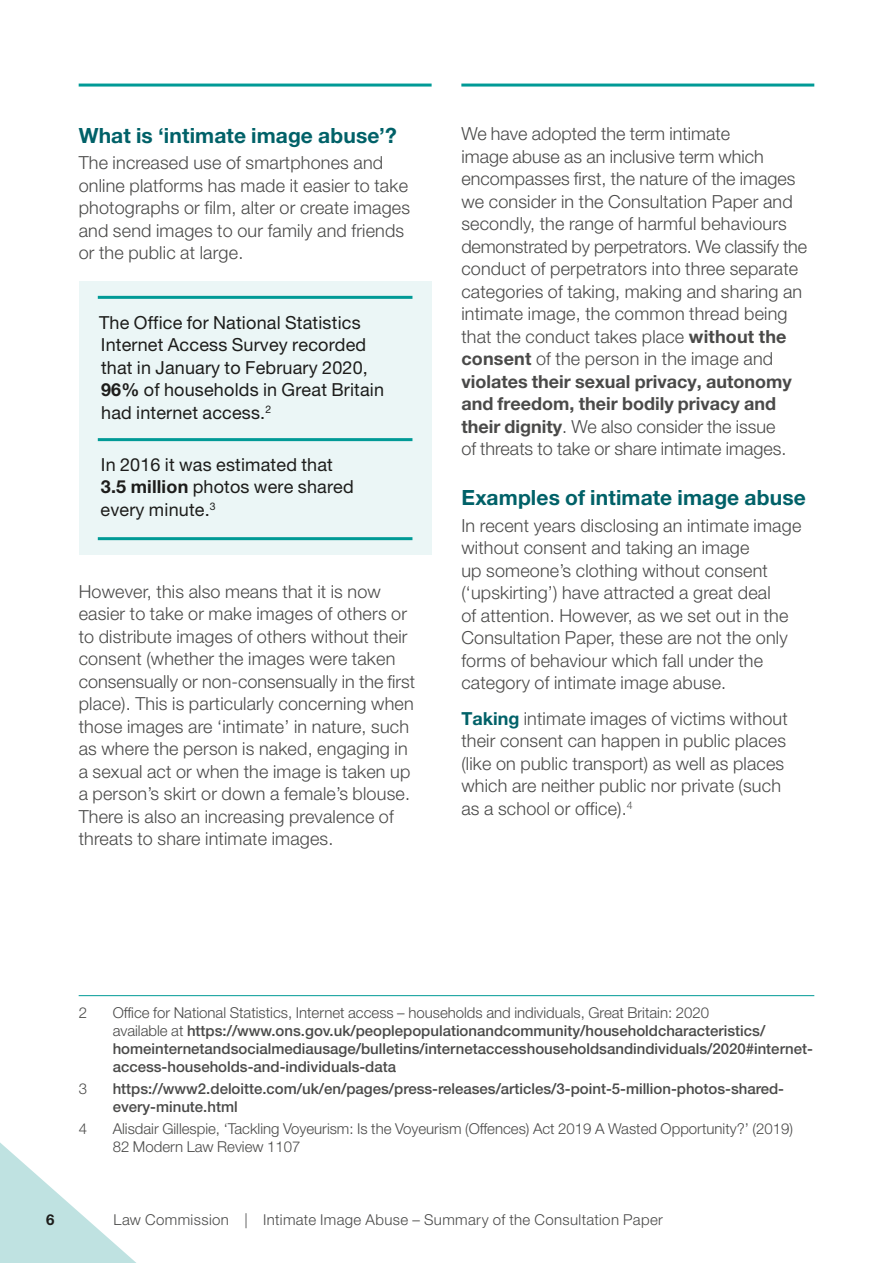
<style>
.page{position:relative;width:893px;height:1263px;background:#fff}
.page>*{position:absolute;margin:0;border:0;box-sizing:border-box;transform-origin:0 0}
.t1{font:700 21px "Helvetica Neue LT Pro";letter-spacing:.005em;color:#006168}
.t2{font:300 18px/22.5px "Helvetica Neue LT Pro";letter-spacing:.01em;color:#4a4a49}
.t3{font:18px/22.5px "Helvetica Neue LT Pro";letter-spacing:.01em;color:#1d1d1b}
.t4{font:500 15px/18px "Helvetica Neue LT Pro";color:#4a4a49}
.t5{font:300 15px/18px "Helvetica Neue LT Pro";color:#4a4a49}
.t6{font:300 15px "Helvetica Neue LT Pro";letter-spacing:.025em;color:#4a4a49}
.t7{font:700 15px "Helvetica Neue LT Pro";color:#1d1d1b}
.s1{font-weight:700}
.s2{font-weight:700;color:#006168}
.s3{font-weight:300}
</style>
<div class="page">
<div style="left:79px;top:282px;width:353px;height:161px;background:#ebf6f6"></div>
<hr style="left:98px;top:296px;width:314px;height:3px;background:#009a96">
<div style="left:79px;top:439px;width:353px;height:116px;background:#ebf6f6"></div>
<hr style="left:98px;top:438px;width:314px;height:3px;background:#009a96">
<hr style="left:98px;top:537px;width:314px;height:3px;background:#009a96">
<hr style="left:79px;top:995px;width:735px;height:1px;background:#009a96">
<hr style="left:79px;top:84px;width:353px;height:3px;background:#009a96">
<hr style="left:461px;top:84px;width:353px;height:3px;background:#009a96">
<svg style="left:0;top:1142px;width:136px;height:121px"></svg>
<p class="t1" style="left:79px;top:122px;width:319px">What is ‘intimate image abuse’?</p>
<p class="t2" style="left:79px;top:151px;width:333px">The increased use of smartphones and online platforms has made it easier to take photographs or film, alter or create images and send images to our family and friends or the public at large.</p>
<p class="t3" style="left:99px;top:311px;width:286px">The Office for National Statistics<br>Internet Access Survey recorded that in January to February 2020,<br><span class="s1">96%</span> of households in Great Britain had internet access.<sup>2</sup></p>
<p class="t3" style="left:101px;top:453px;width:255px">In 2016 it was estimated that<br><span class="s1">3.5 million</span> photos were shared every minute.<sup>3</sup></p>
<p class="t2" style="left:79px;top:580px;width:338px">However, this also means that it is now easier to take or make images of others or to distribute images of others without their consent (whether the images were taken consensually or non-consensually in the first place). This is particularly concerning when those images are ‘intimate’ in nature, such as where the person is naked, engaging in a sexual act or when the image is taken up a person’s skirt or down a female’s blouse.<br>There is also an increasing prevalence of threats to share intimate images.</p>
<p class="t2" style="left:461px;top:122px;width:347px">We have adopted the term intimate<br>image abuse as an inclusive term which encompasses first, the nature of the images we consider in the Consultation Paper and secondly, the range of harmful behaviours demonstrated by perpetrators. We classify the conduct of perpetrators into three separate categories of taking, making and sharing an intimate image, the common thread being that the conduct takes place <span class="s1">without the consent</span> of the person in the image and <span class="s1">violates their sexual privacy, autonomy and freedom, their bodily privacy and their dignity</span>. We also consider the issue<br>of threats to take or share intimate images.</p>
<p class="t1" style="left:461px;top:484px;width:346px">Examples of intimate image abuse</p>
<p class="t2" style="left:461px;top:514px;width:341px">In recent years disclosing an intimate image without consent and taking an image<br>up someone’s clothing without consent (‘upskirting’) have attracted a great deal<br>of attention. However, as we set out in the Consultation Paper, these are not the only forms of behaviour which fall under the category of intimate image abuse.</p>
<p class="t2" style="left:461px;top:706px;width:328px"><span class="s2">Taking</span> intimate images of victims without their consent can happen in public places (like on public transport) as well as places which are neither public nor private (such as a school or office).<sup>4</sup></p>
<p class="t5" style="left:79px;top:1003px;width:10px">2</p>
<p class="t4" style="left:113px;top:1003px;width:702px"><span class="s3">Office for National Statistics, Internet access – households and individuals, Great Britain: 2020<br>available at</span> https://www.ons.gov.uk/peoplepopulationandcommunity/householdcharacteristics/ homeinternetandsocialmediausage/bulletins/internetaccesshouseholdsandindividuals/2020#internet&shy;access-households-and-individuals-data</p>
<p class="t5" style="left:79px;top:1079px;width:10px">3</p>
<p class="t4" style="left:113px;top:1080px;width:673px">https://www2.deloitte.com/uk/en/pages/press-releases/articles/3-point-5-million-photos-shared&shy;every-minute.html</p>
<p class="t5" style="left:79px;top:1120px;width:10px">4</p>
<p class="t5" style="left:113px;top:1120px;width:682px">Alisdair Gillespie, ‘Tackling Voyeurism: Is the Voyeurism (Offences) Act 2019 A Wasted Opportunity?’ (2019)<br>82 Modern Law Review 1107</p>
<p class="t7" style="left:46px;top:1210px;width:10px">6</p>
<p class="t6" style="left:113px;top:1210px;width:551px">Law Commission | Intimate Image Abuse – Summary of the Consultation Paper</p>
</div>
